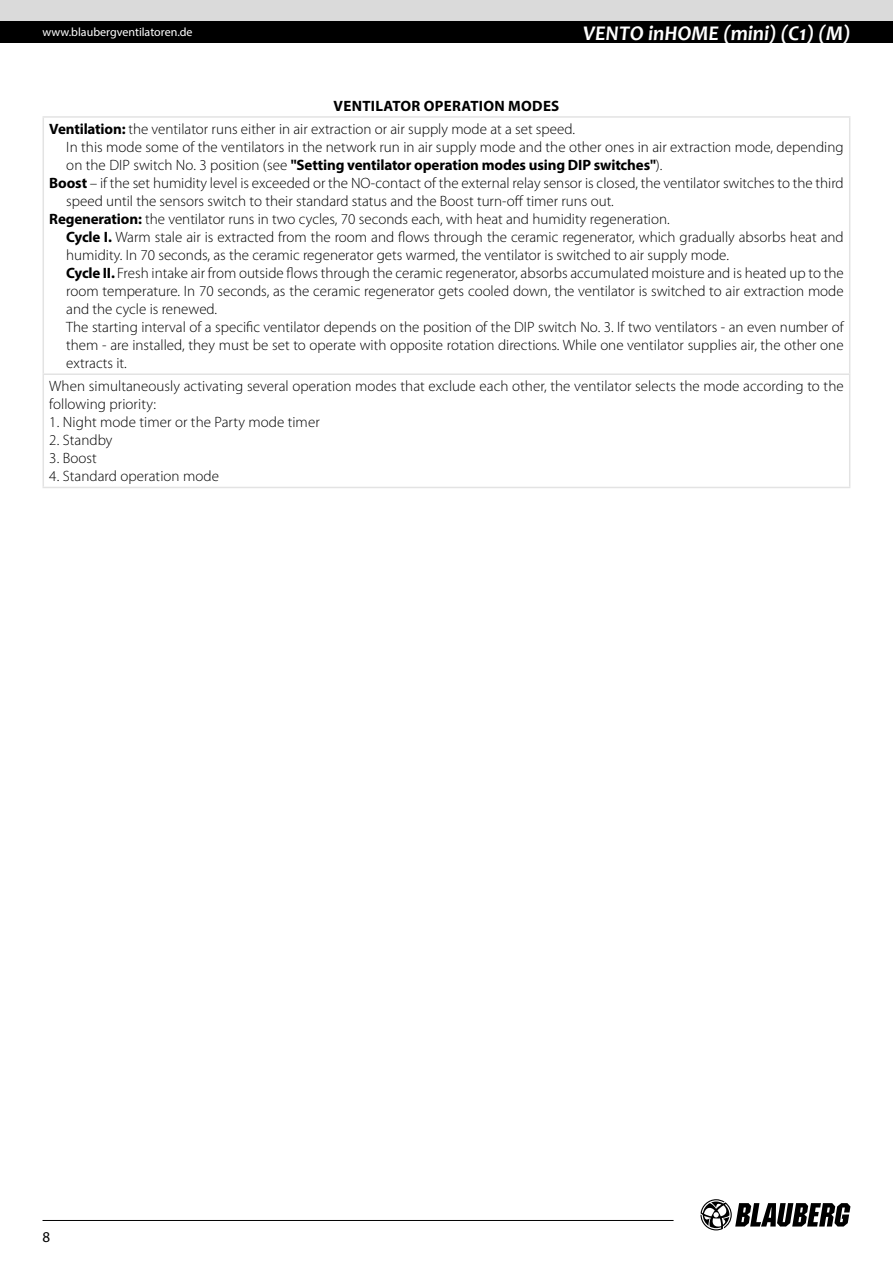
<style>
.page{position:relative;width:893px;height:1263px;background:#fff}
.page>*{position:absolute;margin:0;border:0;box-sizing:border-box;transform-origin:0 0}
.t1{font:italic 700 21px "Candara";color:#fff}
.t2{font:300 15px/23.4px "Myriad Pro";color:#000}
.t3{font:700 15px "Myriad Pro";letter-spacing:-.01em;color:#000}
.t4{font:15px "Myriad Pro";color:#000}
.t5{font:12px "Myriad Pro";color:#fff}
.s1{font-weight:700}
.s2{font-weight:300}
</style>
<div class="page">
<div style="left:0;top:0;width:893px;height:21px;background:#dadada"></div>
<div style="left:0;top:21px;width:893px;height:22px;background:#000"></div>
<svg style="left:700px;top:1199px;width:150px;height:31px"></svg>
<hr style="left:43px;top:1220px;width:631px;height:1px;background:#000">
<hr style="left:43px;top:118px;width:1px;height:255px;background:#e3e3e3">
<hr style="left:43px;top:375px;width:1px;height:112px;background:#e3e3e3">
<hr style="left:43px;top:116px;width:807px;height:2px;background:#e3e3e3">
<hr style="left:849px;top:118px;width:1px;height:255px;background:#e3e3e3">
<hr style="left:849px;top:375px;width:1px;height:112px;background:#e3e3e3">
<hr style="left:43px;top:373px;width:807px;height:2px;background:#e3e3e3">
<hr style="left:43px;top:487px;width:807px;height:1px;background:#e3e3e3">
<p class="t5" style="left:43px;top:25px;width:152px">www.blaubergventilatoren.de</p>
<h1 class="t1" style="left:583px;top:20px;width:269px">VENTO inHOME (mini) (С1) (M)</h1>
<p class="t2" style="left:49px;top:94px;width:527px;text-indent:284px"><span class="s1">VENTILATOR OPERATION MODES<br>Ventilation:</span> the ventilator runs either in air extraction or air supply mode at a set speed.</p>
<p class="t2" style="left:66px;top:136px;width:779px">In this mode some of the ventilators in the network run in air supply mode and the other ones in air extraction mode, depending</p>
<p class="t3" style="left:66px;top:155px;width:598px"><span class="s2">on the DIP switch No. 3 position (see</span> "Setting ventilator operation modes using DIP switches"<span class="s2">).</span></p>
<p class="t2" style="left:49px;top:172px;width:796px"><span class="s1">Boost</span> – if the set humidity level is exceeded or the NO-contact of the external relay sensor is closed, the ventilator switches to the third</p>
<p class="t2" style="left:66px;top:190px;width:549px">speed until the sensors switch to their standard status and the Boost turn-off timer runs out.</p>
<p class="t2" style="left:49px;top:208px;width:622px"><span class="s1">Regeneration:</span> the ventilator runs in two cycles, 70 seconds each, with heat and humidity regeneration.</p>
<p class="t2" style="left:66px;top:226px;width:779px"><span class="s1">Cycle I.</span> Warm stale air is extracted from the room and flows through the ceramic regenerator, which gradually absorbs heat and</p>
<p class="t2" style="left:66px;top:244px;width:664px">humidity. In 70 seconds, as the ceramic regenerator gets warmed, the ventilator is switched to air supply mode.</p>
<p class="t2" style="left:66px;top:262px;width:779px"><span class="s1">Cycle II.</span> Fresh intake air from outside flows through the ceramic regenerator, absorbs accumulated moisture and is heated up to the</p>
<p class="t2" style="left:66px;top:280px;width:779px">room temperature. In 70 seconds, as the ceramic regenerator gets cooled down, the ventilator is switched to air extraction mode</p>
<p class="t2" style="left:66px;top:298px;width:152px">and the cycle is renewed.</p>
<p class="t2" style="left:66px;top:316px;width:779px">The starting interval of a specific ventilator depends on the position of the DIP switch No. 3. If two ventilators - an even number of</p>
<p class="t2" style="left:66px;top:334px;width:779px">them - are installed, they must be set to operate with opposite rotation directions. While one ventilator supplies air, the other one</p>
<p class="t2" style="left:66px;top:352px;width:62px">extracts it.</p>
<p class="t2" style="left:49px;top:378px;width:796px;line-height:18px">When simultaneously activating several operation modes that exclude each other, the ventilator selects the mode according to the following priority:</p>
<p class="t2" style="left:49px;top:411px;width:272px">1. Night mode timer or the Party mode timer</p>
<p class="t2" style="left:49px;top:429px;width:65px">2. Standby</p>
<p class="t2" style="left:49px;top:447px;width:49px">3. Boost</p>
<p class="t2" style="left:49px;top:465px;width:171px">4. Standard operation mode</p>
<p class="t4" style="left:43px;top:1227px;width:9px">8</p>
</div>
